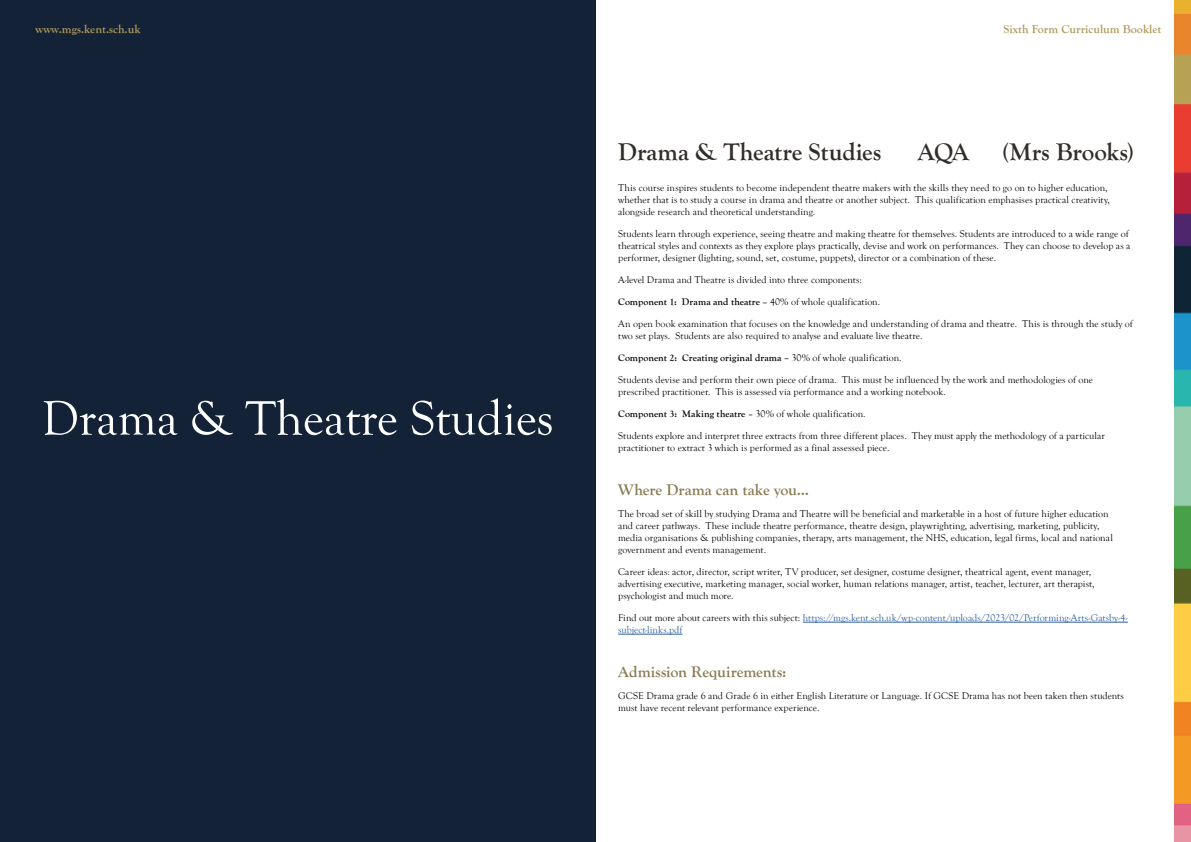
<style>
.page{position:relative;width:1191px;height:842px;background:#fff}
.page>*{position:absolute;margin:0;border:0;box-sizing:border-box;transform-origin:0 0}
.t1{font:50px "Goudy Old Style T";color:#fff}
.t2{font:700 25px "Goudy Old Style T";letter-spacing:-.005em;color:#312e29}
.t3{font:700 16px "Goudy Old Style T";color:#887850}
.t4{font:700 12px "Goudy Old Style T";color:#af995a}
.t5{font:10px/12px "Goudy Old Style T";letter-spacing:.005em;color:#000}
.t6{font:10px/12px "Goudy Old Style T";color:#275b9b}
.t7{font:700 10px "Goudy Old Style T";letter-spacing:.005em;color:#000}
.s1{font-weight:400}
.s2{font-weight:700}
.s3{color:#000}
</style>
<div class="page">
<div style="left:0;top:0;width:595px;height:842px;background:#132237"></div>
<img style="left:1174px;top:0;width:17px;height:842px">
<hr style="left:803px;top:622px;width:324px;height:1px;background:#275b9b">
<hr style="left:618px;top:634px;width:64px;height:1px;background:#275b9b">
<p class="t4" style="left:35px;top:23px;width:107px">www.mgs.kent.sch.uk</p>
<p class="t4" style="left:1003px;top:23px;width:159px">Sixth Form Curriculum Booklet</p>
<h1 class="t1" style="left:42px;top:391px;width:513px">Drama &amp; Theatre Studies</h1>
<h2 class="t2" style="left:618px;top:138px;width:265px">Drama &amp; Theatre Studies</h2>
<h2 class="t2" style="left:917px;top:138px;width:53px">AQA</h2>
<h2 class="t2" style="left:1002px;top:138px;width:133px">(Mrs Brooks)</h2>
<p class="t5" style="left:618px;top:182px;width:493px">This course inspires students to become independent theatre makers with the skills they need to go on to higher education, whether that is to study a course in drama and theatre or another subject. This qualification emphasises practical creativity, alongside research and theoretical understanding.</p>
<p class="t5" style="left:618px;top:228px;width:514px">Students learn through experience, seeing theatre and making theatre for themselves. Students are introduced to a wide range of theatrical styles and contexts as they explore plays practically, devise and work on performances. They can choose to develop as a performer, designer (lighting, sound, set, costume, puppets), director or a combination of these.</p>
<p class="t5" style="left:618px;top:274px;width:245px">A-level Drama and Theatre is divided into three components:</p>
<p class="t7" style="left:618px;top:296px;width:263px">Component 1: Drama and theatre <span class="s1">– 40% of whole qualification.</span></p>
<p class="t5" style="left:618px;top:318px;width:516px">An open book examination that focuses on the knowledge and understanding of drama and theatre. This is through the study of two set plays. Students are also required to analyse and evaluate live theatre.</p>
<p class="t7" style="left:618px;top:352px;width:285px">Component 2: Creating original drama – <span class="s1">30% of whole qualification.</span></p>
<p class="t5" style="left:618px;top:374px;width:476px">Students devise and perform their own piece of drama. This must be influenced by the work and methodologies of one prescribed practitioner. This is assessed via performance and a working notebook.</p>
<p class="t5" style="left:618px;top:408px;width:249px"><span class="s2">Component 3: Making theatre</span> – 30% of whole qualification.</p>
<p class="t5" style="left:618px;top:430px;width:488px">Students explore and interpret three extracts from three different places. They must apply the methodology of a particular practitioner to extract 3 which is performed as a final assessed piece.</p>
<h3 class="t3" style="left:618px;top:481px;width:192px">Where Drama can take you...</h3>
<p class="t5" style="left:618px;top:508px;width:496px">The broad set of skill by studying Drama and Theatre will be beneficial and marketable in a host of future higher education and career pathways. These include theatre performance, theatre design, playwrighting, advertising, marketing, publicity, media organisations &amp; publishing companies, therapy, arts management, the NHS, education, legal firms, local and national government and events management.</p>
<p class="t5" style="left:618px;top:566px;width:478px">Career ideas: actor, director, script writer, TV producer, set designer, costume designer, theatrical agent, event manager, advertising executive, marketing manager, social worker, human relations manager, artist, teacher, lecturer, art therapist, psychologist and much more.</p>
<p class="t6" style="left:618px;top:612px;width:511px"><span class="s3">Find out more about careers with this subject:</span> https://mgs.kent.sch.uk/wp-content/uploads/2023/02/Performing-Arts-Gatsby-4- subject-links.pdf</p>
<h3 class="t3" style="left:618px;top:663px;width:170px">Admission Requirements:</h3>
<p class="t5" style="left:618px;top:690px;width:507px">GCSE Drama grade 6 and Grade 6 in either English Literature or Language. If GCSE Drama has not been taken then students must have recent relevant performance experience.</p>
</div>
